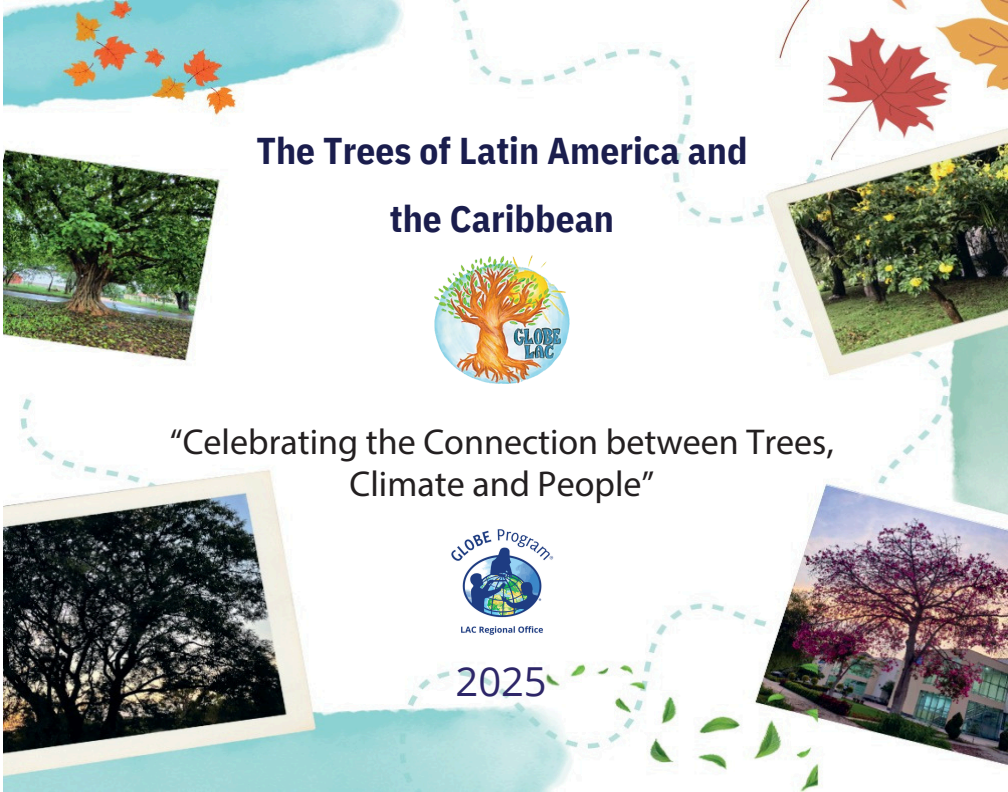
<style>
.page{position:relative;width:1008px;height:792px;background:#fff}
.page>*{position:absolute;margin:0;border:0;box-sizing:border-box;transform-origin:0 0}
.t1{font:40px "Open Sans";color:#2d2668}
.t2{font:700 37.2px/68.2px "IBM Plex Sans Cond";color:#1a1d4d;text-align:center}
.t3{font:36px/42.8px "Myriad Pro";color:#231f20;text-align:center}
</style>
<div class="page">
<img style="left:4px;top:0;width:1004px;height:792px">
<img style="left:435px;top:256px;width:134px;height:128px">
<img style="left:449px;top:524px;width:106px;height:119px">
<p class="t2" style="left:256px;top:116px;width:493px">The Trees of Latin America and the Caribbean</p>
<p class="t3" style="left:170px;top:423px;width:665px">“Celebrating the Connection between Trees,<br>Climate and People”</p>
<p class="t1" style="left:456px;top:653px;width:93px">2025</p>
</div>
